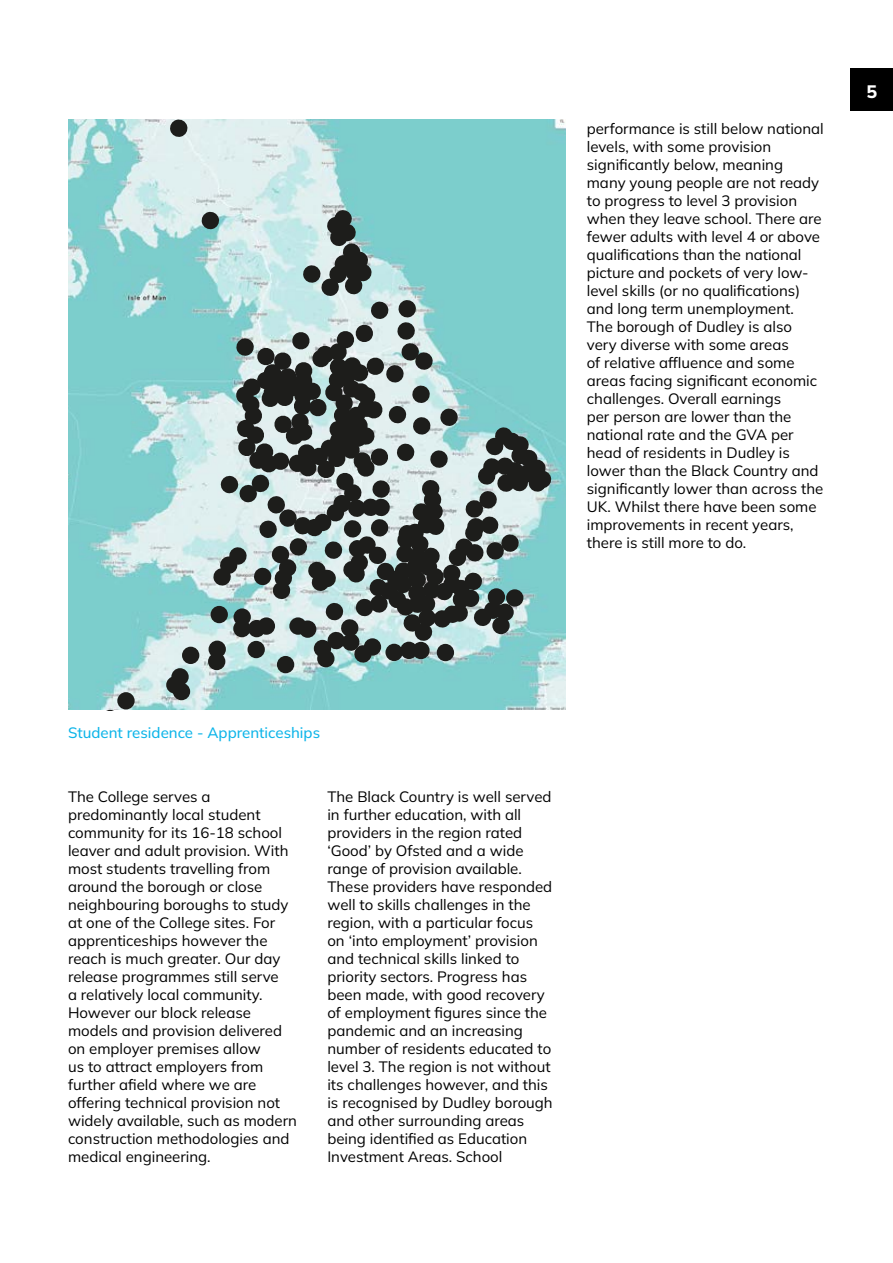
<style>
.page{position:relative;width:893px;height:1263px;background:#fff}
.page>*{position:absolute;margin:0;border:0;box-sizing:border-box;transform-origin:0 0}
.t1{font:800 18px "Mulish";color:#fff}
.t2{font:15px/18px "Mulish";color:#000}
.t3{font:500 15px "Mulish";color:#0eb5e9}
</style>
<div class="page">
<div style="left:850px;top:68px;width:43px;height:43px;background:#000"></div>
<img style="left:68px;top:119px;width:498px;height:590px">
<div style="left:171px;top:668px;width:18px;height:17px;background:#1d1d1b;border-radius:50%"></div>
<div style="left:117px;top:692px;width:18px;height:17px;background:#1d1d1b;border-radius:50%"></div>
<div style="left:166px;top:676px;width:18px;height:18px;background:#1d1d1b;border-radius:50%"></div>
<div style="left:173px;top:683px;width:17px;height:17px;background:#1d1d1b;border-radius:50%"></div>
<div style="left:208px;top:653px;width:17px;height:17px;background:#1d1d1b;border-radius:50%"></div>
<div style="left:182px;top:647px;width:17px;height:17px;background:#1d1d1b;border-radius:50%"></div>
<div style="left:277px;top:656px;width:17px;height:17px;background:#1d1d1b;border-radius:50%"></div>
<div style="left:317px;top:650px;width:17px;height:17px;background:#1d1d1b;border-radius:50%"></div>
<svg style="left:169px;top:119px;width:19px;height:19px"></svg>
<svg style="left:201px;top:209px;width:351px;height:454px;background:#8caaa9"></svg>
<p class="t2" style="left:587px;top:119px;width:239px">performance is still below national levels, with some provision significantly below, meaning many young people are not ready to progress to level 3 provision when they leave school. There are fewer adults with level 4 or above qualifications than the national picture and pockets of very low&shy;level skills (or no qualifications) and long term unemployment.<br>The borough of Dudley is also very diverse with some areas<br>of relative affluence and some areas facing significant economic challenges. Overall earnings<br>per person are lower than the national rate and the GVA per head of residents in Dudley is lower than the Black Country and significantly lower than across the<br>UK. Whilst there have been some improvements in recent years, there is still more to do.</p>
<p class="t1" style="left:866px;top:79px;width:12px">5</p>
<p class="t3" style="left:68px;top:722px;width:254px">Student residence - Apprenticeships</p>
<p class="t2" style="left:68px;top:787px;width:230px">The College serves a predominantly local student community for its 16-18 school leaver and adult provision. With most students travelling from around the borough or close neighbouring boroughs to study at one of the College sites. For apprenticeships however the reach is much greater. Our day release programmes still serve<br>a relatively local community.<br>However our block release models and provision delivered on employer premises allow<br>us to attract employers from further afield where we are offering technical provision not widely available, such as modern construction methodologies and medical engineering.</p>
<p class="t2" style="left:327px;top:787px;width:227px">The Black Country is well served in further education, with all providers in the region rated ‘Good’ by Ofsted and a wide range of provision available.<br>These providers have responded well to skills challenges in the region, with a particular focus on ‘into employment’ provision and technical skills linked to priority sectors. Progress has been made, with good recovery of employment figures since the pandemic and an increasing number of residents educated to level 3. The region is not without its challenges however, and this is recognised by Dudley borough and other surrounding areas being identified as Education<br>Investment Areas. School</p>
</div>
